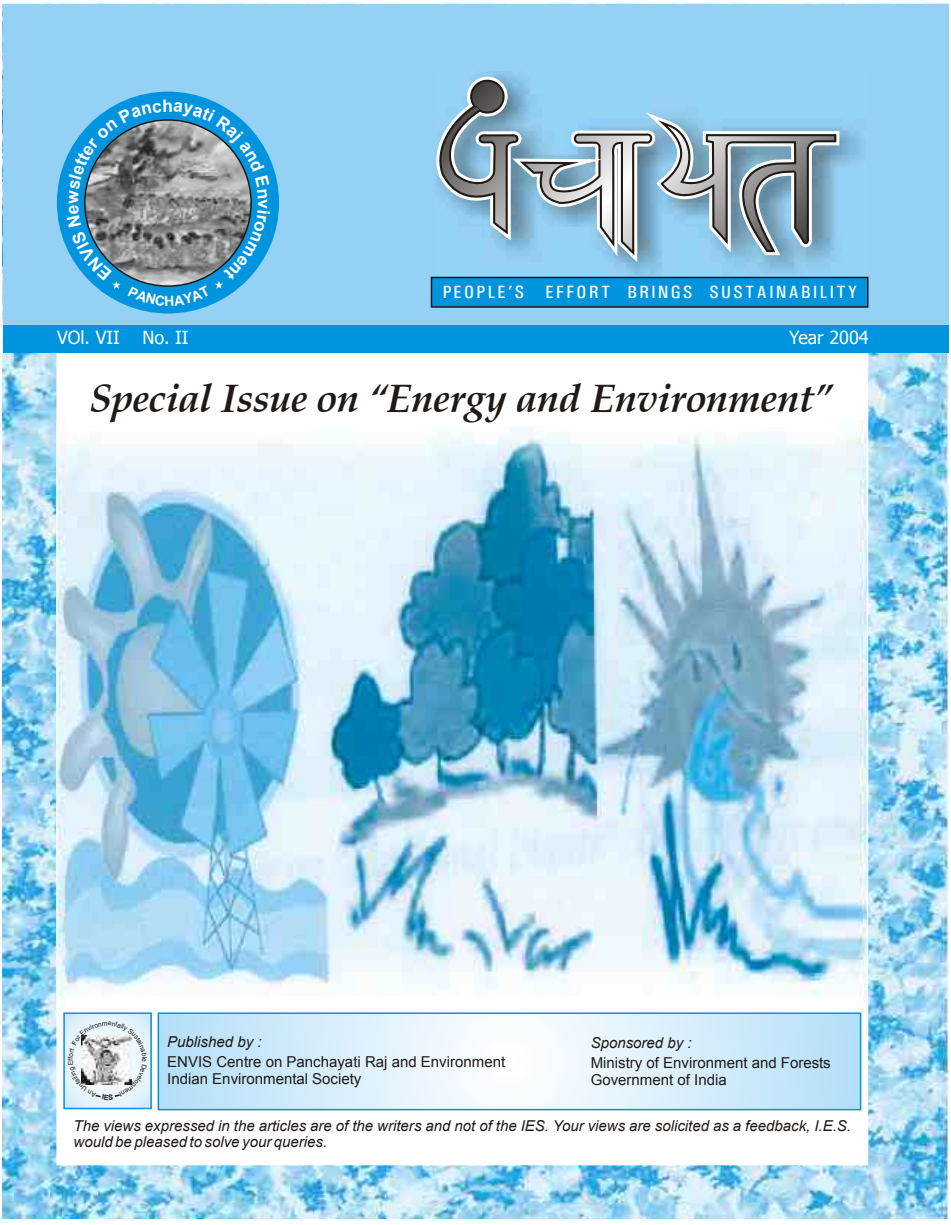
<style>
.page{position:relative;width:951px;height:1225px;background:#fff}
.page>*{position:absolute;margin:0;border:0;box-sizing:border-box;transform-origin:0 0}
.t1{font:italic 700 39.6px "Zapf Calligr BT";color:#1f1a17}
.t2{font:18px "Tahoma";color:#fff}
.t3{font:17.7px "Univers Condensed";letter-spacing:.125em;color:#fff;scale:1.09 1}
.t4{font:italic 15px/16.8px "Arial";color:#1f1a17}
.t5{font:15px/16.8px "Arial";color:#1f1a17}
</style>
<div class="page">
<img style="left:3px;top:353px;width:945px;height:866px">
<div style="left:57px;top:58px;width:810px;height:1107px;background:#fff"></div>
<img style="left:59px;top:421px;width:806px;height:590px">
<svg style="left:160px;top:1015px;width:697px;height:92px"></svg>
<div style="left:157px;top:1012px;width:703px;height:98px;border:2px solid #0094de"></div>
<div style="left:3px;top:4px;width:945px;height:349px;background:#94d1f5"></div>
<div style="left:3px;top:326px;width:945px;height:27px;background:#0094de"></div>
<div style="left:57px;top:92px;width:222px;height:221px;background:#0094de;border-radius:50%"></div>
<svg style="left:66px;top:1015px;width:83px;height:91px"></svg>
<div style="left:63px;top:1012px;width:89px;height:97px;border:2px solid #0094de"></div>
<svg style="left:434px;top:3px;width:406px;height:263px"></svg>
<svg style="left:435px;top:82px;width:398px;height:168px"></svg>
<div style="left:430px;top:277px;width:438px;height:31px;background:#0094de;border:2px solid #1f1a17"></div>
<img style="left:87px;top:421px;width:750px;height:6px">
<svg style="left:67px;top:99px;width:203px;height:207px"></svg>
<svg style="left:68px;top:1022px;width:79px;height:78px;background:#d6dde2"></svg>
<p class="t3" style="left:442px;top:286px;width:381px">PEOPLE’S EFFORT BRINGS SUSTAINABILITY</p>
<p class="t2" style="left:57px;top:331px;width:64px">VOl. VII</p>
<p class="t2" style="left:142px;top:331px;width:48px">No. II</p>
<p class="t2" style="left:788px;top:331px;width:81px">Year 2004</p>
<h1 class="t1" style="left:91px;top:382px;width:743px">Special Issue on “Energy and Environment”</h1>
<p class="t4" style="left:167px;top:1035px;width:96px">Published by :</p>
<p class="t5" style="left:167px;top:1054px;width:339px">ENVIS Centre on Panchayati Raj and Environment<br>Indian Environmental Society</p>
<p class="t4" style="left:590px;top:1036px;width:102px">Sponsored by :</p>
<p class="t5" style="left:590px;top:1056px;width:241px">Ministry of Environment and Forests<br>Government of India</p>
<p class="t4" style="left:73px;top:1118px;width:778px">The views expressed in the articles are of the writers and not of the IES. Your views are solicited as a feedback, I.E.S. would be pleased to solve your queries.</p>
</div>
